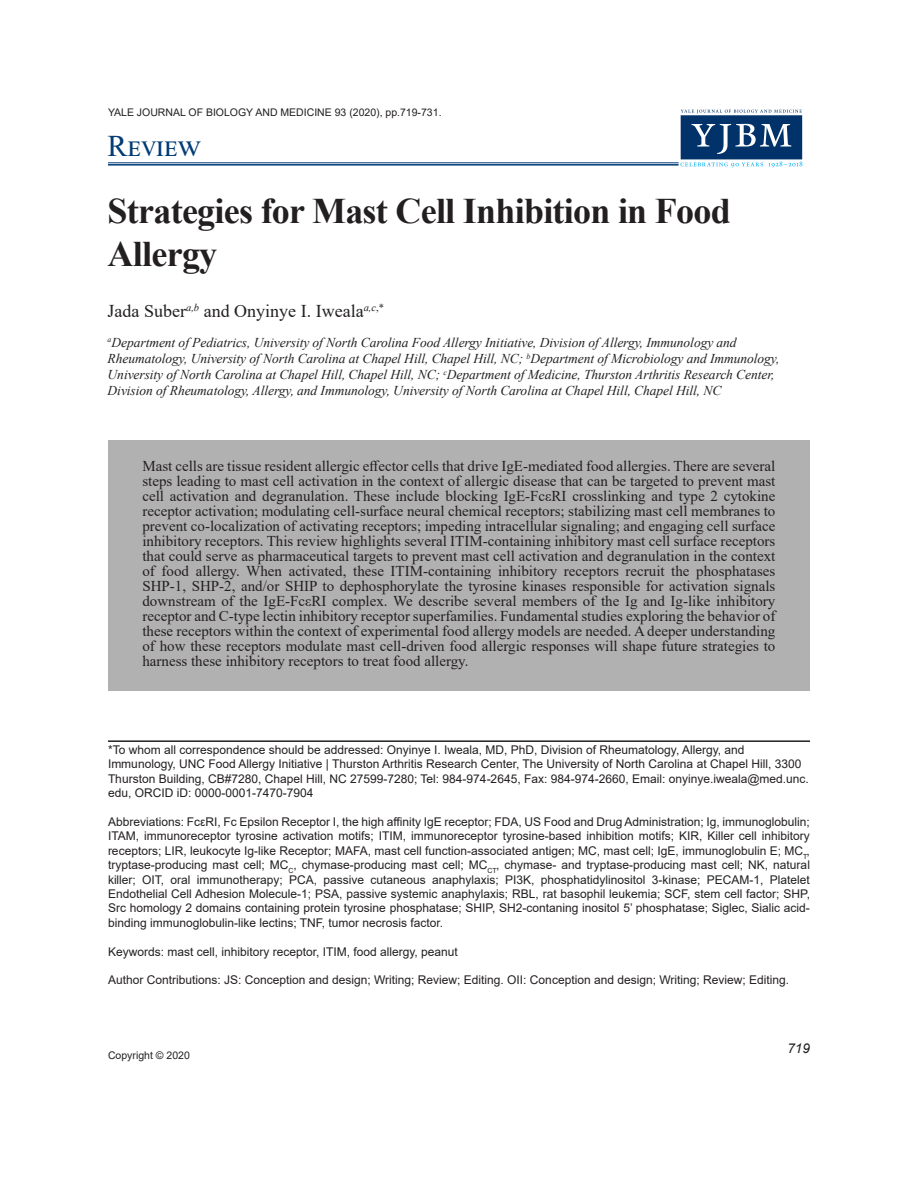
<style>
.page{position:relative;width:918px;height:1188px;background:#fff}
.page>*{position:absolute;margin:0;border:0;box-sizing:border-box;transform-origin:0 0}
.t1{font:700 36px/43.2px "Times New Roman";letter-spacing:-.02em;color:#231f20}
.t2{font:30px "Times New Roman";color:#013c76}
.t3{font:18px "Times New Roman";color:#231f20}
.t4{font:15px/15px "Times New Roman";color:#231f20;text-align:justify}
.t5{font:italic 13.5px/16.2px "Times New Roman";letter-spacing:-.005em;color:#231f20}
.t6{font:italic 13.5px "Arial";color:#231f20}
.t7{font:12px/14.4px "Arial";color:#231f20}
.t8{font:10.5px "Arial";color:#231f20}
</style>
<div class="page">
<svg style="left:680px;top:110px;width:122px;height:58px"></svg>
<hr style="left:108px;top:163px;width:571px;height:1px;background:#013c76">
<hr style="left:108px;top:164px;width:571px;height:2px;background:#013c76">
<div style="left:108px;top:441px;width:702px;height:250px;background:#b2b1b1"></div>
<hr style="left:108px;top:740px;width:702px;height:2px;background:#231f20">
<p class="t8" style="left:108px;top:105px;width:335px">YALE JOURNAL OF BIOLOGY AND MEDICINE 93 (2020), pp.719-731.</p>
<h2 class="t2" style="left:108px;top:124px;width:95px">Review</h2>
<h1 class="t1" style="left:108px;top:188px;width:625px">Strategies for Mast Cell Inhibition in Food<br>Allergy</h1>
<h3 class="t3" style="left:108px;top:298px;width:278px">Jada Suber<sup>a,b</sup> and Onyinye I. Iweala<sup>a,c</sup><sup>,*</sup></h3>
<p class="t5" style="left:108px;top:334px;width:673px"><sup>a</sup>Department of Pediatrics, University of North Carolina Food Allergy Initiative, Division of Allergy, Immunology and Rheumatology, University of North Carolina at Chapel Hill, Chapel Hill, NC; <sup>b</sup>Department of Microbiology and Immunology, University of North Carolina at Chapel Hill, Chapel Hill, NC; <sup>c</sup>Department of Medicine, Thurston Arthritis Research Center, Division of Rheumatology, Allergy, and Immunology, University of North Carolina at Chapel Hill, Chapel Hill, NC</p>
<p class="t4" style="left:142px;top:458px;width:635px">Mast cells are tissue resident allergic effector cells that drive IgE-mediated food allergies. There are several steps leading to mast cell activation in the context of allergic disease that can be targeted to prevent mast cell activation and degranulation. These include blocking IgE-FcεRI crosslinking and type 2 cytokine receptor activation; modulating cell-surface neural chemical receptors; stabilizing mast cell membranes to prevent co-localization of activating receptors; impeding intracellular signaling; and engaging cell surface inhibitory receptors. This review highlights several ITIM-containing inhibitory mast cell surface receptors that could serve as pharmaceutical targets to prevent mast cell activation and degranulation in the context of food allergy. When activated, these ITIM-containing inhibitory receptors recruit the phosphatases SHP-1, SHP-2, and/or SHIP to dephosphorylate the tyrosine kinases responsible for activation signals downstream of the IgE-FcεRI complex. We describe several members of the Ig and Ig-like inhibitory receptor and C-type lectin inhibitory receptor superfamilies. Fundamental studies exploring the behavior of these receptors within the context of experimental food allergy models are needed. A deeper understanding of how these receptors modulate mast cell-driven food allergic responses will shape future strategies to harness these inhibitory receptors to treat food allergy.</p>
<p class="t7" style="left:108px;top:742px;width:702px">*To whom all correspondence should be addressed: Onyinye I. Iweala, MD, PhD, Division of Rheumatology, Allergy, and Immunology, UNC Food Allergy Initiative | Thurston Arthritis Research Center, The University of North Carolina at Chapel Hill, 3300<br>Thurston Building, CB#7280, Chapel Hill, NC 27599-7280; Tel: 984-974-2645, Fax: 984-974-2660, Email: onyinye.iweala@med.unc. edu, ORCID iD: 0000-0001-7470-7904</p>
<p class="t7" style="left:108px;top:814px;width:704px;text-align:justify">Abbreviations: FcεRI, Fc Epsilon Receptor I, the high affinity IgE receptor; FDA, US Food and Drug Administration; Ig, immunoglobulin; ITAM, immunoreceptor tyrosine activation motifs; ITIM, immunoreceptor tyrosine-based inhibition motifs; KIR, Killer cell inhibitory receptors; LIR, leukocyte Ig-like Receptor; MAFA, mast cell function-associated antigen; MC, mast cell; IgE, immunoglobulin E; MC<sub>T</sub>, tryptase-producing mast cell; MC<sub>C</sub>, chymase-producing mast cell; MC<sub>CT</sub>, chymase- and tryptase-producing mast cell; NK, natural killer; OIT, oral immunotherapy; PCA, passive cutaneous anaphylaxis; PI3K, phosphatidylinositol 3-kinase; PECAM-1, Platelet Endothelial Cell Adhesion Molecule-1; PSA, passive systemic anaphylaxis; RBL, rat basophil leukemia; SCF, stem cell factor; SHP, Src homology 2 domains containing protein tyrosine phosphatase; SHIP, SH2-contaning inositol 5’ phosphatase; Siglec, Sialic acid&shy;binding immunoglobulin-like lectins; TNF, tumor necrosis factor.</p>
<p class="t7" style="left:108px;top:944px;width:351px">Keywords: mast cell, inhibitory receptor, ITIM, food allergy, peanut</p>
<p class="t7" style="left:108px;top:973px;width:683px">Author Contributions: JS: Conception and design; Writing; Review; Editing. OII: Conception and design; Writing; Review; Editing.</p>
<p class="t8" style="left:108px;top:1048px;width:83px">Copyright © 2020</p>
<p class="t6" style="left:787px;top:1040px;width:24px">719</p>
</div>
